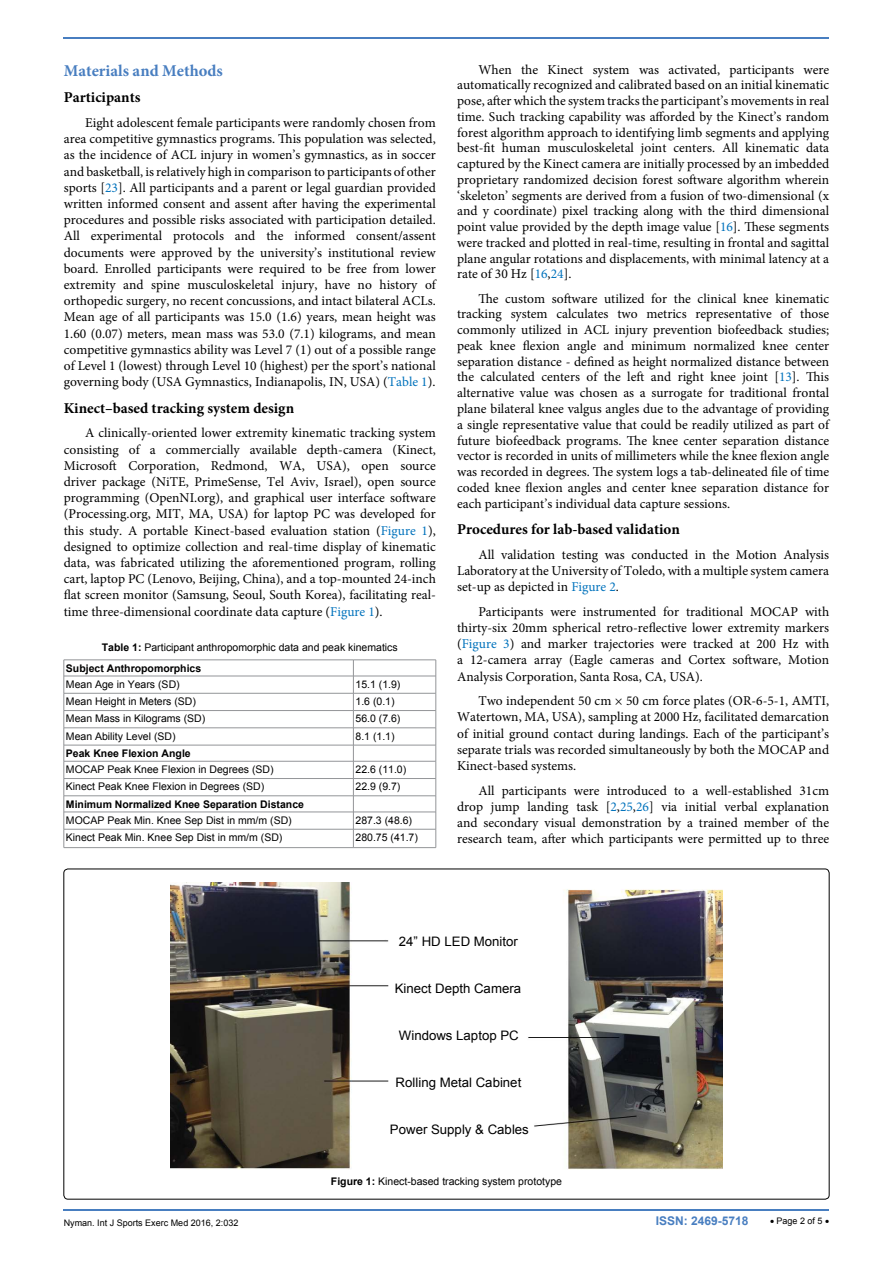
<style>
.page{position:relative;width:893px;height:1263px;background:#fff}
.page>*{position:absolute;margin:0;border:0;box-sizing:border-box;transform-origin:0 0}
.t1{font:700 16.5px "Minion Pro";color:#487ec0}
.t2{font:700 15px "Minion Pro";color:#000}
.t3{font:13.5px/16.2px "Minion Pro";color:#000;text-align:justify}
.t4{font:13.05px "Arial";color:#000}
.t5{font:700 12px "Arial";color:#487ec0}
.t6{font:10.5px/20.4px "Arial";color:#000}
.t7{font:700 10.5px "Arial";color:#000}
.t8{font:9px "Arial";color:#000}
.s1{color:#0072bc}
.s2{font-weight:700}
</style>
<div class="page">
<hr style="left:64px;top:1209px;width:765px;height:2px;background:#487ec0">
<hr style="left:64px;top:37px;width:765px;height:2px;background:#487ec0">
<hr style="left:64px;top:660px;width:289px;height:1px;background:#939598">
<hr style="left:353px;top:660px;width:83px;height:1px;background:#939598">
<hr style="left:64px;top:676px;width:289px;height:1px;background:#939598">
<hr style="left:353px;top:676px;width:83px;height:1px;background:#939598">
<hr style="left:64px;top:693px;width:289px;height:1px;background:#939598">
<hr style="left:353px;top:693px;width:83px;height:1px;background:#939598">
<hr style="left:64px;top:710px;width:289px;height:1px;background:#939598">
<hr style="left:353px;top:710px;width:83px;height:1px;background:#939598">
<hr style="left:64px;top:727px;width:289px;height:1px;background:#939598">
<hr style="left:353px;top:727px;width:83px;height:1px;background:#939598">
<hr style="left:64px;top:745px;width:289px;height:1px;background:#939598">
<hr style="left:353px;top:745px;width:83px;height:1px;background:#939598">
<hr style="left:64px;top:761px;width:289px;height:1px;background:#939598">
<hr style="left:353px;top:761px;width:83px;height:1px;background:#939598">
<hr style="left:64px;top:778px;width:289px;height:1px;background:#939598">
<hr style="left:353px;top:778px;width:83px;height:1px;background:#939598">
<hr style="left:64px;top:795px;width:289px;height:1px;background:#939598">
<hr style="left:353px;top:795px;width:83px;height:1px;background:#939598">
<hr style="left:64px;top:812px;width:289px;height:1px;background:#939598">
<hr style="left:353px;top:812px;width:83px;height:1px;background:#939598">
<hr style="left:64px;top:829px;width:289px;height:1px;background:#939598">
<svg style="left:64px;top:660px;width:1px;height:187px"></svg>
<hr style="left:353px;top:829px;width:83px;height:1px;background:#939598">
<svg style="left:353px;top:661px;width:1px;height:186px"></svg>
<svg style="left:436px;top:660px;width:1px;height:187px"></svg>
<hr style="left:64px;top:847px;width:289px;height:1px;background:#939598">
<hr style="left:353px;top:847px;width:83px;height:1px;background:#939598">
<img style="left:171px;top:883px;width:551px;height:286px">
<div style="left:382px;top:1119px;width:150px;height:23px;background:#fff"></div>
<div style="left:395px;top:1072px;width:131px;height:26px;background:#fff"></div>
<div style="left:387px;top:1022px;width:136px;height:28px;background:#fff"></div>
<div style="left:390px;top:977px;width:144px;height:26px;background:#fff"></div>
<div style="left:395px;top:934px;width:128px;height:18px;background:#fff"></div>
<p class="t1" style="left:64px;top:59px;width:161px">Materials and Methods</p>
<p class="t2" style="left:64px;top:87px;width:78px">Participants</p>
<p class="t3" style="left:64px;top:115px;width:374px;text-indent:21px">Eight adolescent female participants were randomly chosen from area competitive gymnastics programs. This population was selected, as the incidence of ACL injury in women’s gymnastics, as in soccer and basketball, is relatively high in comparison to participants of other sports [<span class="s1">23</span>]. All participants and a parent or legal guardian provided written informed consent and assent after having the experimental procedures and possible risks associated with participation detailed.<br>All experimental protocols and the informed consent/assent documents were approved by the university’s institutional review board. Enrolled participants were required to be free from lower extremity and spine musculoskeletal injury, have no history of orthopedic surgery, no recent concussions, and intact bilateral ACLs.<br>Mean age of all participants was 15.0 (1.6) years, mean height was 1.60 (0.07) meters, mean mass was 53.0 (7.1) kilograms, and mean competitive gymnastics ability was Level 7 (1) out of a possible range of Level 1 (lowest) through Level 10 (highest) per the sport’s national governing body (USA Gymnastics, Indianapolis, IN, USA) (<span class="s1">Table 1</span>).</p>
<p class="t2" style="left:64px;top:397px;width:232px">Kinect–based tracking system design</p>
<p class="t3" style="left:64px;top:425px;width:374px;text-indent:21px">A clinically-oriented lower extremity kinematic tracking system consisting of a commercially available depth-camera (Kinect, Microsoft Corporation, Redmond, WA, USA), open source driver package (NiTE, PrimeSense, Tel Aviv, Israel), open source programming (OpenNI.org), and graphical user interface software (Processing.org, MIT, MA, USA) for laptop PC was developed for this study. A portable Kinect-based evaluation station (<span class="s1">Figure 1</span>), designed to optimize collection and real-time display of kinematic data, was fabricated utilizing the aforementioned program, rolling cart, laptop PC (Lenovo, Beijing, China), and a top-mounted 24-inch flat screen monitor (Samsung, Seoul, South Korea), facilitating real&shy;time three-dimensional coordinate data capture (<span class="s1">Figure 1</span>).</p>
<p class="t6" style="left:66px;top:637px;width:333px;text-indent:36px"><span class="s2">Table 1:</span> Participant anthropomorphic data and peak kinematics<br><span class="s2">Subject Anthropomorphics</span></p>
<p class="t6" style="left:66px;top:674px;width:115px">Mean Age in Years (SD)</p>
<p class="t6" style="left:356px;top:674px;width:46px">15.1 (1.9)</p>
<p class="t6" style="left:66px;top:691px;width:132px">Mean Height in Meters (SD)</p>
<p class="t6" style="left:356px;top:691px;width:41px">1.6 (0.1)</p>
<p class="t6" style="left:66px;top:708px;width:141px">Mean Mass in Kilograms (SD)</p>
<p class="t6" style="left:356px;top:708px;width:46px">56.0 (7.6)</p>
<p class="t6" style="left:66px;top:726px;width:111px">Mean Ability Level (SD)</p>
<p class="t6" style="left:356px;top:726px;width:41px">8.1 (1.1)</p>
<p class="t7" style="left:66px;top:746px;width:126px">Peak Knee Flexion Angle</p>
<p class="t6" style="left:66px;top:759px;width:209px">MOCAP Peak Knee Flexion in Degrees (SD)</p>
<p class="t6" style="left:356px;top:759px;width:52px">22.6 (11.0)</p>
<p class="t6" style="left:66px;top:776px;width:200px">Kinect Peak Knee Flexion in Degrees (SD)</p>
<p class="t6" style="left:356px;top:776px;width:46px">22.9 (9.7)</p>
<p class="t7" style="left:66px;top:797px;width:240px">Minimum Normalized Knee Separation Distance</p>
<p class="t6" style="left:66px;top:810px;width:227px">MOCAP Peak Min. Knee Sep Dist in mm/m (SD)</p>
<p class="t6" style="left:356px;top:810px;width:58px">287.3 (48.6)</p>
<p class="t6" style="left:66px;top:827px;width:218px">Kinect Peak Min. Knee Sep Dist in mm/m (SD)</p>
<p class="t6" style="left:356px;top:827px;width:64px">280.75 (41.7)</p>
<p class="t3" style="left:457px;top:61px;width:374px;line-height:15.8px;text-indent:21px">When the Kinect system was activated, participants were automatically recognized and calibrated based on an initial kinematic pose, after which the system tracks the participant’s movements in real time. Such tracking capability was afforded by the Kinect’s random forest algorithm approach to identifying limb segments and applying best-fit human musculoskeletal joint centers. All kinematic data captured by the Kinect camera are initially processed by an imbedded proprietary randomized decision forest software algorithm wherein ‘skeleton’ segments are derived from a fusion of two-dimensional (x and y coordinate) pixel tracking along with the third dimensional point value provided by the depth image value [<span class="s1">16</span>]. These segments were tracked and plotted in real-time, resulting in frontal and sagittal plane angular rotations and displacements, with minimal latency at a rate of 30 Hz [<span class="s1">16</span>,<span class="s1">24</span>].</p>
<p class="t3" style="left:457px;top:291px;width:374px;line-height:15.8px;text-indent:21px">The custom software utilized for the clinical knee kinematic tracking system calculates two metrics representative of those commonly utilized in ACL injury prevention biofeedback studies; peak knee flexion angle and minimum normalized knee center separation distance - defined as height normalized distance between the calculated centers of the left and right knee joint [<span class="s1">13</span>]. This alternative value was chosen as a surrogate for traditional frontal plane bilateral knee valgus angles due to the advantage of providing a single representative value that could be readily utilized as part of future biofeedback programs. The knee center separation distance vector is recorded in units of millimeters while the knee flexion angle was recorded in degrees. The system logs a tab-delineated file of time coded knee flexion angles and center knee separation distance for each participant’s individual data capture sessions.</p>
<p class="t2" style="left:457px;top:518px;width:224px">Procedures for lab-based validation</p>
<p class="t3" style="left:457px;top:546px;width:374px;text-indent:21px">All validation testing was conducted in the Motion Analysis Laboratory at the University of Toledo, with a multiple system camera set-up as depicted in <span class="s1">Figure 2</span>.</p>
<p class="t3" style="left:457px;top:603px;width:374px;text-indent:21px">Participants were instrumented for traditional MOCAP with thirty-six 20mm spherical retro-reflective lower extremity markers (<span class="s1">Figure 3</span>) and marker trajectories were tracked at 200 Hz with a 12-camera array (Eagle cameras and Cortex software, Motion Analysis Corporation, Santa Rosa, CA, USA).</p>
<p class="t3" style="left:457px;top:693px;width:374px;text-indent:21px">Two independent 50 cm × 50 cm force plates (OR-6-5-1, AMTI, Watertown, MA, USA), sampling at 2000 Hz, facilitated demarcation of initial ground contact during landings. Each of the participant’s separate trials was recorded simultaneously by both the MOCAP and Kinect-based systems.</p>
<p class="t3" style="left:457px;top:782px;width:374px;text-indent:21px">All participants were introduced to a well-established 31cm drop jump landing task [<span class="s1">2</span>,<span class="s1">25</span>,<span class="s1">26</span>] via initial verbal explanation and secondary visual demonstration by a trained member of the research team, after which participants were permitted up to three</p>
<p class="t4" style="left:399px;top:933px;width:121px">24” HD LED Monitor</p>
<p class="t4" style="left:395px;top:980px;width:128px">Kinect Depth Camera</p>
<p class="t4" style="left:399px;top:1026px;width:121px">Windows Laptop PC</p>
<p class="t4" style="left:396px;top:1073px;width:127px">Rolling Metal Cabinet</p>
<p class="t4" style="left:390px;top:1120px;width:140px">Power Supply &amp; Cables</p>
<p class="t6" style="left:331px;top:1171px;width:233px"><span class="s2">Figure 1:</span> Kinect-based tracking system prototype</p>
<p class="t8" style="left:64px;top:1216px;width:176px">Nyman. Int J Sports Exerc Med 2016, 2:032</p>
<p class="t5" style="left:656px;top:1212px;width:94px">ISSN: 2469-5718</p>
<p class="t8" style="left:770px;top:1214px;width:61px">• Page 2 of 5 •</p>
</div>
